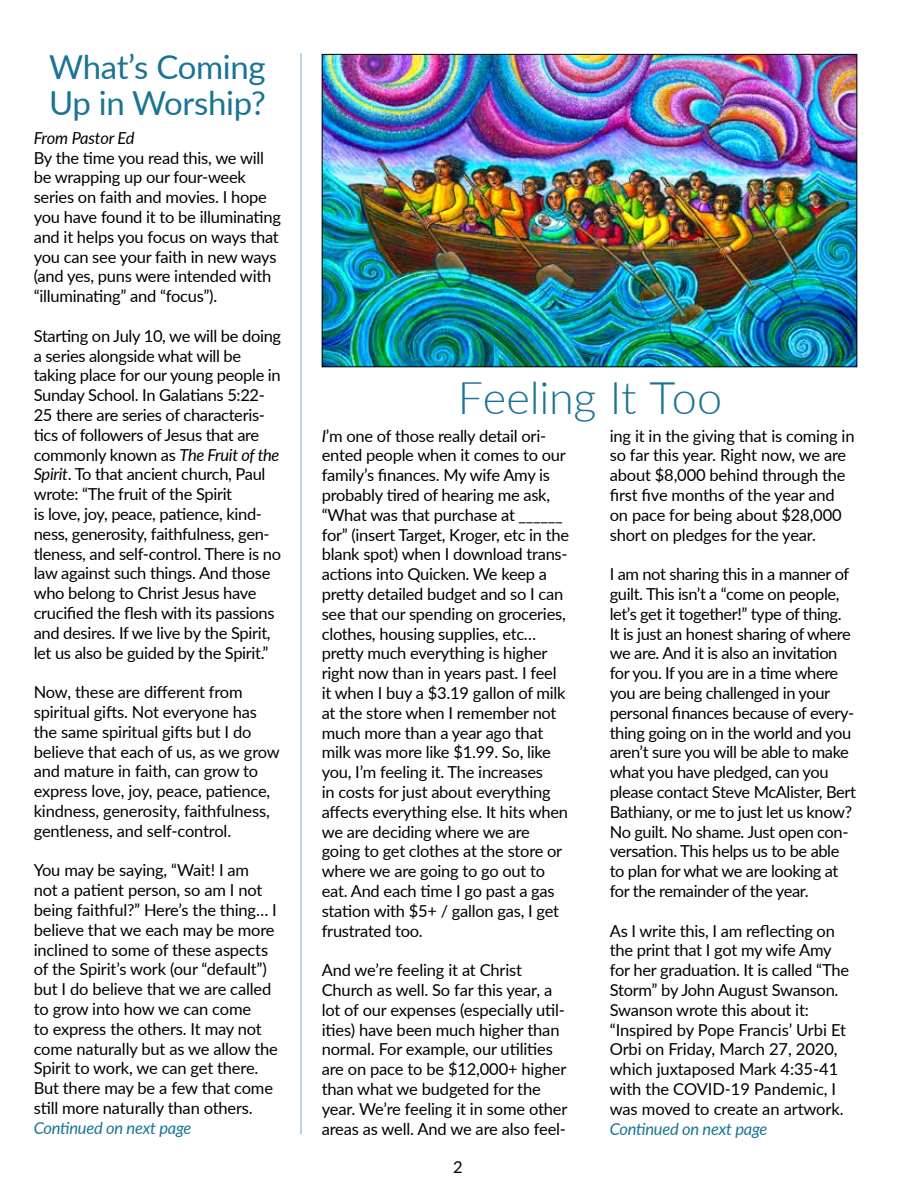
<style>
.page{position:relative;width:918px;height:1188px;background:#fff}
.page>*{position:absolute;margin:0;border:0;box-sizing:border-box;transform-origin:0 0}
.t1{font:300 45px "Lato";letter-spacing:-.005em;color:#197496}
.t2{font:33px/36px "Lato";letter-spacing:-.01em;color:#197496}
.t3{font:16.5px/19.8px "Lato";letter-spacing:-.015em;color:#000}
.t4{font:italic 16.5px "Lato";letter-spacing:-.015em;color:#197496}
.t5{font:italic 16.5px "Lato";letter-spacing:-.02em;color:#000}
.s1{font-style:italic}
</style>
<div class="page">
<hr style="left:301px;top:53px;width:1px;height:1081px;background:#75acc0">
<img style="left:324px;top:56px;width:531px;height:309px">
<div style="left:322px;top:54px;width:535px;height:313px;border:1px solid #000"></div>
<h2 class="t2" style="left:49px;top:48px;width:218px">What’s Coming<br>Up in Worship?</h2>
<p class="t5" style="left:34px;top:126px;width:102px">From Pastor Ed</p>
<p class="t3" style="left:34px;top:147px;width:249px">By the time you read this, we will be wrapping up our four-week series on faith and movies. I hope you have found it to be illuminating and it helps you focus on ways that you can see your faith in new ways (and yes, puns were intended with “illuminating” and “focus”).</p>
<p class="t3" style="left:34px;top:325px;width:249px">Starting on July 10, we will be doing a series alongside what will be taking place for our young people in Sunday School. In Galatians 5:22- 25 there are series of characteris&shy;tics of followers of Jesus that are commonly known as <span class="s1">The Fruit of the Spirit</span>. To that ancient church, Paul wrote: “The fruit of the Spirit<br>is love, joy, peace, patience, kind&shy;ness, generosity, faithfulness, gen&shy;tleness, and self-control. There is no law against such things. And those who belong to Christ Jesus have crucified the flesh with its passions and desires. If we live by the Spirit, let us also be guided by the Spirit.”</p>
<p class="t3" style="left:34px;top:682px;width:248px">Now, these are different from spiritual gifts. Not everyone has the same spiritual gifts but I do believe that each of us, as we grow and mature in faith, can grow to express love, joy, peace, patience, kindness, generosity, faithfulness, gentleness, and self-control.</p>
<p class="t3" style="left:34px;top:860px;width:246px">You may be saying, “Wait! I am<br>not a patient person, so am I not being faithful?” Here’s the thing… I believe that we each may be more inclined to some of these aspects of the Spirit’s work (our “default”) but I do believe that we are called to grow into how we can come<br>to express the others. It may not come naturally but as we allow the<br>Spirit to work, we can get there.<br>But there may be a few that come still more naturally than others.</p>
<p class="t4" style="left:34px;top:1116px;width:159px">Continued on next page</p>
<h1 class="t1" style="left:458px;top:366px;width:266px">Feeling It Too</h1>
<p class="t3" style="left:322px;top:425px;width:249px"><span class="s1">I</span>’m one of those really detail ori&shy;ented people when it comes to our family’s finances. My wife Amy is probably tired of hearing me ask, “What was that purchase at ______ for” (insert Target, Kroger, etc in the blank spot) when I download trans&shy;actions into Quicken. We keep a pretty detailed budget and so I can see that our spending on groceries, clothes, housing supplies, etc… pretty much everything is higher right now than in years past. I feel it when I buy a $3.19 gallon of milk at the store when I remember not much more than a year ago that milk was more like $1.99. So, like you, I’m feeling it. The increases<br>in costs for just about everything affects everything else. It hits when we are deciding where we are going to get clothes at the store or where we are going to go out to eat. And each time I go past a gas station with $5+ / gallon gas, I get frustrated too.</p>
<p class="t3" style="left:322px;top:960px;width:247px">And we’re feeling it at Christ Church as well. So far this year, a lot of our expenses (especially util&shy;ities) have been much higher than normal. For example, our utilities are on pace to be $12,000+ higher than what we budgeted for the year. We’re feeling it in some other areas as well. And we are also feel-</p>
<p class="t3" style="left:453px;top:1156px;width:11px">2</p>
<p class="t3" style="left:610px;top:425px;width:246px">ing it in the giving that is coming in so far this year. Right now, we are about $8,000 behind through the first five months of the year and on pace for being about $28,000 short on pledges for the year.</p>
<p class="t3" style="left:610px;top:564px;width:248px">I am not sharing this in a manner of guilt. This isn’t a “come on people, let’s get it together!” type of thing.<br>It is just an honest sharing of where we are. And it is also an invitation for you. If you are in a time where you are being challenged in your personal finances because of every&shy;thing going on in the world and you aren’t sure you will be able to make what you have pledged, can you please contact Steve McAlister, Bert Bathiany, or me to just let us know?<br>No guilt. No shame. Just open con&shy;versation. This helps us to be able to plan for what we are looking at for the remainder of the year.</p>
<p class="t3" style="left:610px;top:920px;width:241px">As I write this, I am reflecting on the print that I got my wife Amy for her graduation. It is called “The<br>Storm” by John August Swanson.<br>Swanson wrote this about it: “Inspired by Pope Francis’ Urbi Et<br>Orbi on Friday, March 27, 2020, which juxtaposed Mark 4:35-41 with the COVID-19 Pandemic, I was moved to create an artwork.</p>
<p class="t4" style="left:610px;top:1117px;width:159px">Continued on next page</p>
</div>
